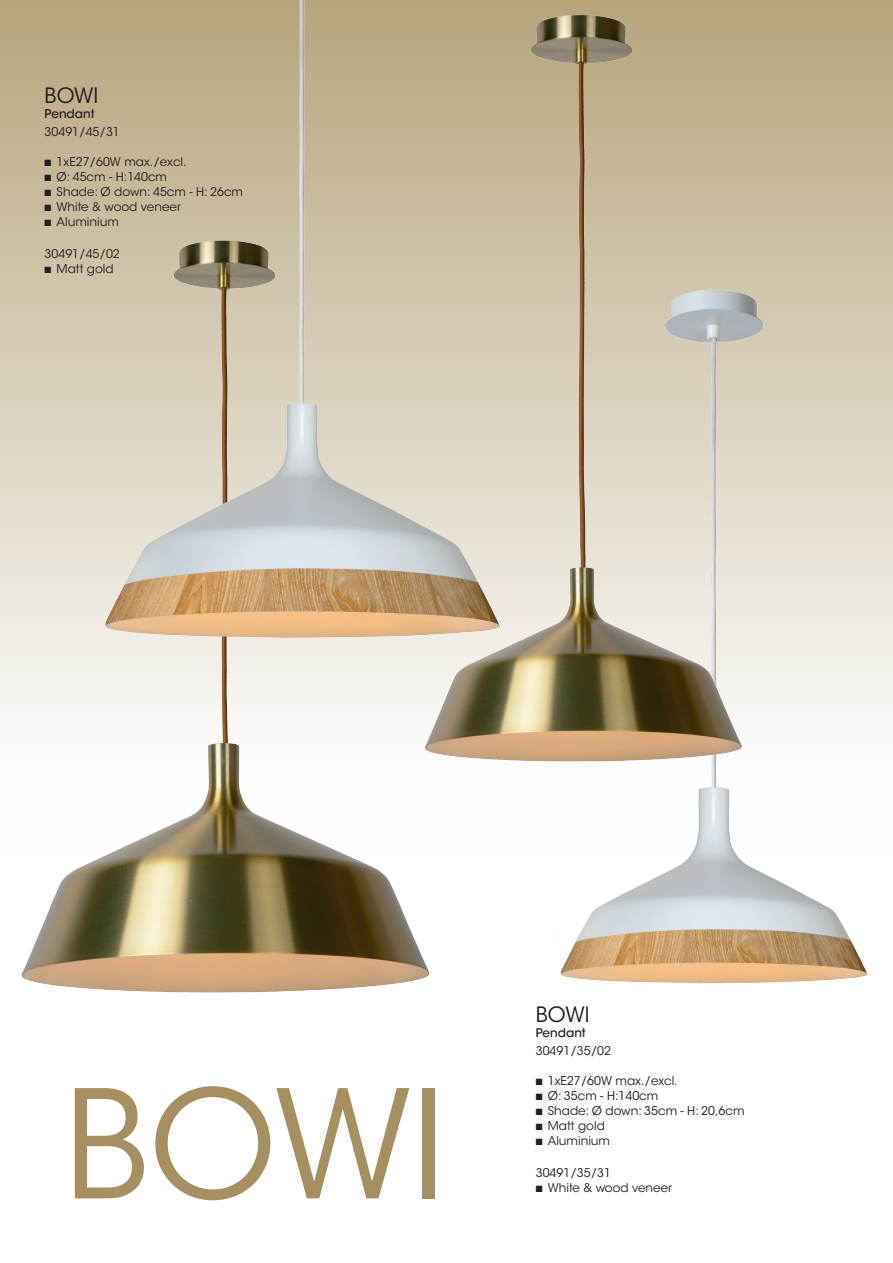
<style>
.page{position:relative;width:893px;height:1263px;background:#fff}
.page>*{position:absolute;margin:0;border:0;box-sizing:border-box;transform-origin:0 0}
.t1{font:149.1px "ITC Avant Garde Std";color:#a69061}
.t2{font:21px "ITC Avant Garde Std";color:#231f20}
.t3{font:12px "ITC Avant Garde Std";color:#231f20}
.t4{font:500 12px "ITC Avant Garde Std";color:#231f20}
</style>
<div class="page">
<img style="left:560px;top:895px;width:308px;height:89px">
<img style="left:21px;top:780px;width:409px;height:213px">
<img style="left:250px;top:0;width:643px;height:895px">
<img style="left:0;top:0;width:619px;height:780px">
<h2 class="t2" style="left:45px;top:83px;width:55px">BOWI</h2>
<p class="t4" style="left:45px;top:107px;width:52px">Pendant</p>
<p class="t3" style="left:45px;top:125px;width:77px">30491/45/31</p>
<p class="t3" style="left:45px;top:154px;width:143px">■ 1xE27/60W max./excl.</p>
<p class="t3" style="left:45px;top:169px;width:124px">■ Ø: 45cm - H:140cm</p>
<p class="t3" style="left:45px;top:184px;width:200px">■ Shade: Ø down: 45cm - H: 26cm</p>
<p class="t3" style="left:45px;top:199px;width:138px">■ White &amp; wood veneer</p>
<p class="t3" style="left:45px;top:214px;width:76px">■ Aluminium</p>
<p class="t3" style="left:45px;top:247px;width:77px">30491/45/02</p>
<p class="t3" style="left:45px;top:262px;width:71px">■ Matt gold</p>
<h1 class="t1" style="left:64px;top:1054px;width:384px">BOWI</h1>
<h2 class="t2" style="left:536px;top:1002px;width:55px">BOWI</h2>
<p class="t4" style="left:536px;top:1025px;width:52px">Pendant</p>
<p class="t3" style="left:536px;top:1044px;width:77px">30491/35/02</p>
<p class="t3" style="left:536px;top:1073px;width:143px">■ 1xE27/60W max./excl.</p>
<p class="t3" style="left:536px;top:1088px;width:124px">■ Ø: 35cm - H:140cm</p>
<p class="t3" style="left:536px;top:1103px;width:210px">■ Shade: Ø down: 35cm - H: 20,6cm</p>
<p class="t3" style="left:536px;top:1118px;width:71px">■ Matt gold</p>
<p class="t3" style="left:536px;top:1133px;width:76px">■ Aluminium</p>
<p class="t3" style="left:536px;top:1165px;width:77px">30491/35/31</p>
<p class="t3" style="left:536px;top:1180px;width:138px">■ White &amp; wood veneer</p>
</div>
